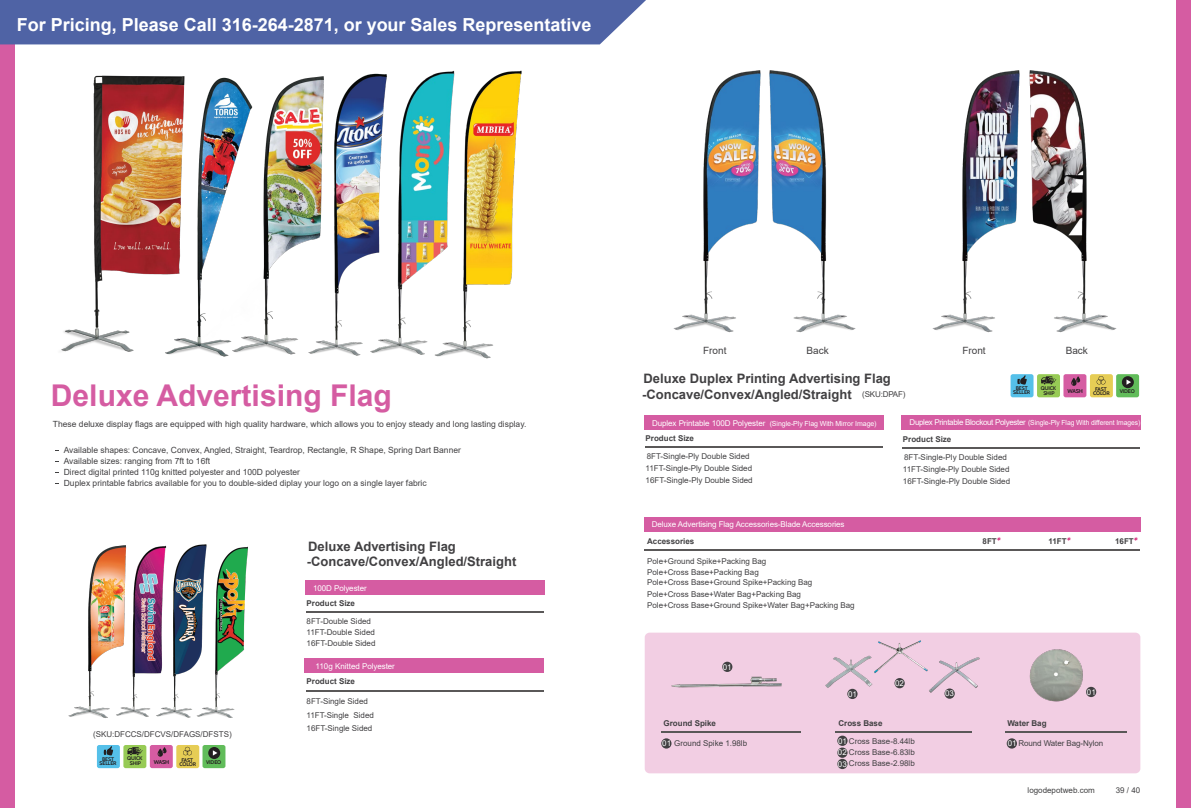
<style>
.page{position:relative;width:1191px;height:808px;background:#fff}
.page>*{position:absolute;margin:0;border:0;box-sizing:border-box;transform-origin:0 0}
.t1{font:700 30px "Arial";color:#d55ca2}
.t2{font:700 18px "Arial";color:#fff}
.t3{font:700 13px/15.3px "Arial";color:#414042}
.t4{font:10px "Arial";color:#414042}
.t5{font:8.5px/11px "Arial";color:#414042}
.t6{font:8px/12.1px "Arial";color:#414042}
.t7{font:8px "Arial";letter-spacing:-.01em;color:#fff}
.t8{font:700 8px "Arial";color:#414042}
.t9{font:8px "Arial";letter-spacing:-.04em;color:#fff}
.t10{font:8px "Arial";color:#414142}
.t11{font:7px "Arial";letter-spacing:-.01em;color:#fff;scale:.96 1}
.t12{font:7px "Arial";letter-spacing:-.01em;color:#fff}
.t13{font:700 5.6px "Cabin";letter-spacing:-.025em;color:#231f20}
.t14{font:700 5.3px/4.9px "Cabin";letter-spacing:-.025em;color:#231f20;text-align:center}
.s1{font-family:"Cabin";font-style:italic;font-size:9px;color:#d22576}
.s2{color:#fff}
</style>
<div class="page">
<div style="left:1176px;top:0;width:15px;height:808px;background:#d55ca2"></div>
<div style="left:0;top:0;width:14px;height:808px;background:#d55ca2"></div>
<div style="left:644px;top:415px;width:239px;height:14px;background:#d55ca2"></div>
<div style="left:901px;top:415px;width:239px;height:14px;background:#d55ca2"></div>
<hr style="left:645px;top:446px;width:237px;height:2px;background:#5a5858">
<hr style="left:902px;top:447px;width:237px;height:2px;background:#5a5858">
<div style="left:305px;top:580px;width:239px;height:14px;background:#d55ca2"></div>
<div style="left:305px;top:658px;width:239px;height:15px;background:#d55ca2"></div>
<hr style="left:306px;top:611px;width:237px;height:2px;background:#5a5858">
<hr style="left:306px;top:690px;width:237px;height:1px;background:#5a5858">
<img style="left:190px;top:77px;width:33px;height:280px">
<img style="left:61px;top:75px;width:129px;height:280px">
<img style="left:223px;top:77px;width:82px;height:280px">
<img style="left:463px;top:70px;width:59px;height:289px">
<img style="left:394px;top:70px;width:69px;height:287px">
<img style="left:305px;top:73px;width:89px;height:283px">
<img style="left:68px;top:545px;width:116px;height:173px">
<img style="left:184px;top:544px;width:64px;height:174px">
<div style="left:644px;top:633px;width:496px;height:140px;background:#f2cee3;border-radius:5px"></div>
<hr style="left:661px;top:731px;width:140px;height:2px;background:#5a5858">
<hr style="left:835px;top:731px;width:136px;height:2px;background:#5a5858">
<hr style="left:1005px;top:731px;width:122px;height:2px;background:#5a5858">
<div style="left:644px;top:518px;width:496px;height:14px;background:#d55ca2"></div>
<hr style="left:644px;top:549px;width:496px;height:2px;background:#5a5858">
<div style="left:661px;top:738px;width:10px;height:10px;background:#414042;border-radius:50%"></div>
<div style="left:1006px;top:738px;width:11px;height:10px;background:#414042;border-radius:50%"></div>
<div style="left:837px;top:736px;width:10px;height:10px;background:#414042;border-radius:50%"></div>
<div style="left:847px;top:689px;width:10px;height:10px;background:#414042;border-radius:50%"></div>
<div style="left:837px;top:747px;width:10px;height:11px;background:#414042;border-radius:50%"></div>
<div style="left:894px;top:678px;width:10px;height:10px;background:#414042;border-radius:50%"></div>
<div style="left:837px;top:759px;width:10px;height:10px;background:#414042;border-radius:50%"></div>
<div style="left:944px;top:688px;width:10px;height:11px;background:#414042;border-radius:50%"></div>
<img style="left:878px;top:640px;width:44px;height:39px">
<img style="left:922px;top:657px;width:58px;height:39px">
<img style="left:825px;top:652px;width:55px;height:41px">
<img style="left:1029px;top:649px;width:68px;height:53px">
<img style="left:671px;top:661px;width:111px;height:27px">
<img style="left:932px;top:70px;width:88px;height:263px">
<img style="left:673px;top:70px;width:88px;height:263px">
<img style="left:769px;top:70px;width:87px;height:263px">
<img style="left:1029px;top:70px;width:88px;height:263px">
<div style="left:123px;top:745px;width:23px;height:23px;background:#97cb55;border-radius:2px"></div>
<svg style="left:127px;top:747px;width:16px;height:8px"></svg>
<div style="left:150px;top:745px;width:23px;height:23px;background:#d55ca2;border-radius:2px"></div>
<svg style="left:158px;top:747px;width:8px;height:10px"></svg>
<div style="left:176px;top:745px;width:23px;height:23px;background:#e6cd55;border-radius:2px"></div>
<svg style="left:183px;top:747px;width:9px;height:8px"></svg>
<div style="left:97px;top:745px;width:23px;height:23px;background:#55c0e9;border-radius:2px"></div>
<svg style="left:104px;top:746px;width:9px;height:9px"></svg>
<div style="left:202px;top:745px;width:23px;height:23px;background:#61bc5a;border-radius:2px"></div>
<svg style="left:208px;top:747px;width:12px;height:12px"></svg>
<svg style="left:213px;top:750px;width:4px;height:5px"></svg>
<div style="left:1037px;top:374px;width:23px;height:23px;background:#97cb55;border-radius:2px"></div>
<svg style="left:1041px;top:376px;width:15px;height:8px"></svg>
<div style="left:1063px;top:374px;width:23px;height:23px;background:#d55ca2;border-radius:2px"></div>
<svg style="left:1071px;top:376px;width:9px;height:10px"></svg>
<div style="left:1090px;top:374px;width:22px;height:23px;background:#e6cd55;border-radius:2px"></div>
<svg style="left:1096px;top:376px;width:9px;height:8px"></svg>
<div style="left:1010px;top:374px;width:23px;height:23px;background:#55c0e9;border-radius:2px"></div>
<svg style="left:1017px;top:375px;width:9px;height:10px"></svg>
<div style="left:1116px;top:374px;width:23px;height:23px;background:#61bc5a;border-radius:2px"></div>
<div style="left:1121px;top:376px;width:12px;height:12px;background:#231f20;border-radius:50%"></div>
<svg style="left:1126px;top:379px;width:5px;height:6px"></svg>
<div style="left:0;top:0;width:646px;height:44px;background:#4f63a5"></div>
<h2 class="t2" style="left:17px;top:12px;width:576px">For Pricing, Please Call 316-264-2871, or your Sales Representative</h2>
<h1 class="t1" style="left:51px;top:374px;width:342px">Deluxe Advertising Flag</h1>
<p class="t5" style="left:53px;top:419px;width:475px">These deluxe display flags are equipped with high quality hardware, which allows you to enjoy steady and long lasting display.</p>
<p class="t5" style="left:64px;top:445px;width:399px">Available shapes: Concave, Convex, Angled, Straight, Teardrop, Rectangle, R Shape, Spring Dart Banner Available sizes: ranging from 7ft to 16ft<br>Direct digital printed 110g knitted polyester and 100D polyester<br>Duplex printable fabrics available for you to double-sided diplay your logo on a single layer fabric</p>
<h3 class="t3" style="left:307px;top:539px;width:211px">Deluxe Advertising Flag -Concave/Convex/Angled/Straight</h3>
<p class="t7" style="left:313px;top:582px;width:55px">100D Polyester</p>
<p class="t6" style="left:93px;top:728px;width:140px">(SKU:DFCCS/DFCVS/DFAGS/DFSTS)</p>
<p class="t14" style="left:127px;top:756px;width:17px">QUICK<br>SHIP</p>
<p class="t13" style="left:154px;top:757px;width:17px">WASH</p>
<p class="t14" style="left:179px;top:757px;width:18px;line-height:4.5px">FAST<br>COLOR</p>
<p class="t14" style="left:100px;top:756px;width:19px;line-height:4.2px">BEST<br>SELLER</p>
<p class="t14" style="left:206px;top:759px;width:17px">VIDEO</p>
<p class="t8" style="left:306px;top:597px;width:50px">Product Size</p>
<p class="t6" style="left:306px;top:615px;width:70px;line-height:11.1px">8FT-Double Sided<br>11FT-Double Sided<br>16FT-Double Sided</p>
<p class="t8" style="left:306px;top:676px;width:50px">Product Size</p>
<p class="t6" style="left:306px;top:695px;width:69px;line-height:13.4px">8FT-Single Sided<br>11FT-Single Sided<br>16FT-Single Sided</p>
<p class="t7" style="left:316px;top:660px;width:81px">110g Knitted Polyester</p>
<p class="t4" style="left:703px;top:344px;width:25px">Front</p>
<p class="t4" style="left:806px;top:344px;width:24px">Back</p>
<p class="t4" style="left:962px;top:344px;width:25px">Front</p>
<p class="t4" style="left:1065px;top:344px;width:24px">Back</p>
<h3 class="t3" style="left:642px;top:371px;width:250px">Deluxe Duplex Printing Advertising Flag -Concave/Convex/Angled/Straight</h3>
<p class="t6" style="left:862px;top:389px;width:45px">(SKU:DPAF)</p>
<p class="t14" style="left:1040px;top:385px;width:17px">QUICK<br>SHIP</p>
<p class="t13" style="left:1067px;top:386px;width:17px">WASH</p>
<p class="t14" style="left:1093px;top:386px;width:18px;line-height:4.5px">FAST<br>COLOR</p>
<p class="t14" style="left:1013px;top:386px;width:19px;line-height:4.2px">BEST<br>SELLER</p>
<p class="t14" style="left:1119px;top:388px;width:17px">VIDEO</p>
<p class="t7" style="left:652px;top:417px;width:115px">Duplex Printable 100D Polyester</p>
<p class="t9" style="left:909px;top:417px;width:118px">Duplex Printable Blockout Polyester</p>
<p class="t8" style="left:645px;top:432px;width:50px">Product Size</p>
<p class="t12" style="left:769px;top:418px;width:108px">(Single-Ply Flag With Mirror Image)</p>
<p class="t11" style="left:1028px;top:418px;width:118px">(Single-Ply Flag With different Images)</p>
<p class="t8" style="left:903px;top:433px;width:50px">Product Size</p>
<p class="t6" style="left:903px;top:451px;width:109px">8FT-Single-Ply Double Sided<br>11FT-Single-Ply Double Sided<br>16FT-Single-Ply Double Sided</p>
<p class="t6" style="left:645px;top:450px;width:109px">8FT-Single-Ply Double Sided<br>11FT-Single-Ply Double Sided<br>16FT-Single-Ply Double Sided</p>
<p class="t7" style="left:652px;top:519px;width:194px">Deluxe Advertising Flag Accessories-Blade Accessories</p>
<p class="t8" style="left:647px;top:535px;width:49px">Accessories</p>
<p class="t8" style="left:1048px;top:535px;width:24px">11FT<span class="s1">*</span></p>
<p class="t8" style="left:1115px;top:535px;width:24px">16FT<span class="s1">*</span></p>
<p class="t6" style="left:647px;top:555px;width:167px;line-height:10.8px">Pole+Ground Spike+Packing Bag<br>Pole+Cross Base+Packing Bag<br>Pole+Cross Base+Ground Spike+Packing Bag</p>
<p class="t6" style="left:647px;top:588px;width:209px;line-height:11.4px">Pole+Cross Base+Water Bag+Packing Bag<br>Pole+Cross Base+Ground Spike+Water Bag+Packing Bag</p>
<p class="t8" style="left:982px;top:535px;width:20px">8FT<span class="s1">*</span></p>
<p class="t7" style="left:723px;top:661px;width:10px">01</p>
<p class="t8" style="left:663px;top:717px;width:54px">Ground Spike</p>
<p class="t6" style="left:662px;top:737px;width:86px"><span class="s2">01</span> Ground Spike 1.98lb</p>
<p class="t7" style="left:848px;top:688px;width:10px">01</p>
<p class="t7" style="left:895px;top:677px;width:10px">02</p>
<p class="t7" style="left:945px;top:688px;width:10px">03</p>
<p class="t7" style="left:1087px;top:686px;width:10px">01</p>
<p class="t8" style="left:838px;top:717px;width:46px">Cross Base</p>
<p class="t8" style="left:1007px;top:717px;width:41px">Water Bag</p>
<p class="t6" style="left:838px;top:735px;width:78px;line-height:11.2px;text-align:justify"><span class="s2">01</span> Cross Base-8.44lb <span class="s2">02</span> Cross Base-6.83lb <span class="s2">03</span> Cross Base-2.98lb</p>
<p class="t6" style="left:1007px;top:737px;width:97px"><span class="s2">01</span> Round Water Bag-Nylon</p>
<p class="t10" style="left:1027px;top:785px;width:69px">logodepotweb.com</p>
<p class="t6" style="left:1115px;top:784px;width:26px">39 / 40</p>
</div>
